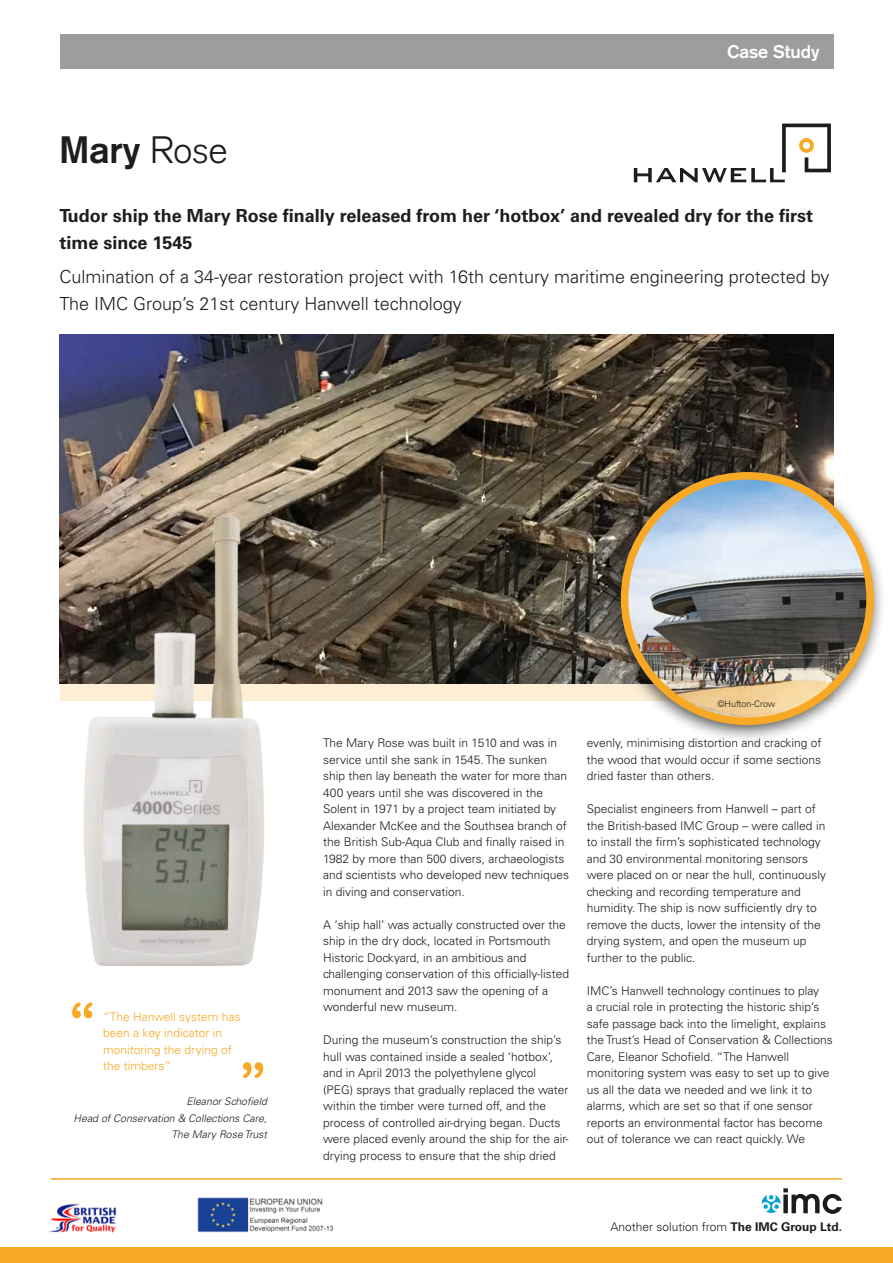
<style>
.page{position:relative;width:893px;height:1263px;background:#fff}
.page>*{position:absolute;margin:0;border:0;box-sizing:border-box;transform-origin:0 0}
.t1{font:54px "Arial Rounded MT Bold";color:#f7a824}
.t2{font:700 37.5px "Akzidenz Grotesk";color:#1d1d1b}
.t3{font:300 18px/27px "Univers LT Pro 45";color:#1d1d1b}
.t4{font:700 18px/27px "Univers LT Pro 65";color:#1d1d1b}
.t5{font:700 18px "Akzidenz Grotesk";color:#fff}
.t6{font:300 12px/16.5px "Univers";color:#1d1d1b}
.t7{font:300 12px/16.5px "Univers";color:#f7a824}
.t8{font:italic 300 10.5px/16.5px "Univers";color:#1d1d1b;text-align:right}
.t9{font:300 9px "Univers";color:#1d1d1b}
.s1{font-weight:300}
.s2{font-weight:700}
</style>
<div class="page">
<img style="left:60px;top:335px;width:773px;height:349px">
<div style="left:60px;top:34px;width:773px;height:34px;background:#9d9d9d"></div>
<svg style="left:634px;top:124px;width:197px;height:58px"></svg>
<div style="left:0;top:1248px;width:893px;height:15px;background:#f7a824"></div>
<hr style="left:51px;top:1178px;width:791px;height:2px;background:#f7a824">
<img style="left:49px;top:1203px;width:68px;height:30px">
<svg style="left:762px;top:1188px;width:80px;height:26px"></svg>
<img style="left:197px;top:1197px;width:137px;height:36px">
<div style="left:60px;top:684px;width:773px;height:17px;background:#fdeed5"></div>
<img style="left:64px;top:465px;width:213px;height:501px">
<div style="left:606px;top:462px;width:280px;height:281px;background:#1d1d1b;opacity:.75"></div>
<img style="left:624px;top:476px;width:246px;height:245px">
<div style="left:620px;top:472px;width:254px;height:253px;border:8px solid #f7a824;border-radius:50%"></div>
<h2 class="t2" style="left:60px;top:128px;width:170px">Mary <span class="s1">Rose</span></h2>
<h3 class="t5" style="left:727px;top:41px;width:94px">Case Study</h3>
<h3 class="t4" style="left:60px;top:202px;width:755px">Tudor ship the Mary Rose finally released from her ‘hotbox’ and revealed dry for the first time since 1545</h3>
<h3 class="t3" style="left:60px;top:263px;width:771px">Culmination of a 34-year restoration project with 16th century maritime engineering protected by<br>The IMC Group’s 21st century Hanwell technology</h3>
<h1 class="t1" style="left:70px;top:991px;width:26px">“</h1>
<p class="t7" style="left:103px;top:1008px;width:139px">“The Hanwell system has been a key indicator in monitoring the drying of the timbers”</p>
<h1 class="t1" style="left:241px;top:1050px;width:26px">”</h1>
<p class="t8" style="left:74px;top:1110px;width:195px">Head of Conservation &amp; Collections Care,<br>The Mary Rose Trust</p>
<p class="t8" style="left:186px;top:1093px;width:82px">Eleanor Schofield</p>
<p class="t6" style="left:323px;top:735px;width:248px">The Mary Rose was built in 1510 and was in service until she sank in 1545. The sunken ship then lay beneath the water for more than 400 years until she was discovered in the Solent in 1971 by a project team initiated by Alexander McKee and the Southsea branch of the British Sub-Aqua Club and finally raised in 1982 by more than 500 divers, archaeologists and scientists who developed new techniques in diving and conservation.</p>
<p class="t6" style="left:323px;top:916px;width:248px">A ‘ship hall’ was actually constructed over the ship in the dry dock, located in Portsmouth Historic Dockyard, in an ambitious and challenging conservation of this officially-listed monument and 2013 saw the opening of a wonderful new museum.</p>
<p class="t6" style="left:323px;top:1032px;width:247px">During the museum’s construction the ship’s hull was contained inside a sealed ‘hotbox’, and in April 2013 the polyethylene glycol (PEG) sprays that gradually replaced the water within the timber were turned off, and the process of controlled air-drying began. Ducts were placed evenly around the ship for the air&shy;drying process to ensure that the ship dried</p>
<p class="t9" style="left:717px;top:699px;width:60px">©Hufton-Crow</p>
<p class="t6" style="left:587px;top:735px;width:236px;text-align:justify">evenly, minimising distortion and cracking of the wood that would occur if some sections dried faster than others.</p>
<p class="t6" style="left:587px;top:801px;width:241px">Specialist engineers from Hanwell – part of the British-based IMC Group – were called in to install the firm’s sophisticated technology and 30 environmental monitoring sensors were placed on or near the hull, continuously checking and recording temperature and humidity. The ship is now sufficiently dry to remove the ducts, lower the intensity of the drying system, and open the museum up further to the public.</p>
<p class="t6" style="left:587px;top:982px;width:248px">IMC’s Hanwell technology continues to play<br>a crucial role in protecting the historic ship’s safe passage back into the limelight, explains the Trust’s Head of Conservation &amp; Collections Care, Eleanor Schofield. “The Hanwell monitoring system was easy to set up to give us all the data we needed and we link it to alarms, which are set so that if one sensor reports an environmental factor has become out of tolerance we can react quickly. We</p>
<p class="t6" style="left:610px;top:1219px;width:233px">Another solution from <span class="s2">The IMC Group Ltd.</span></p>
</div>
